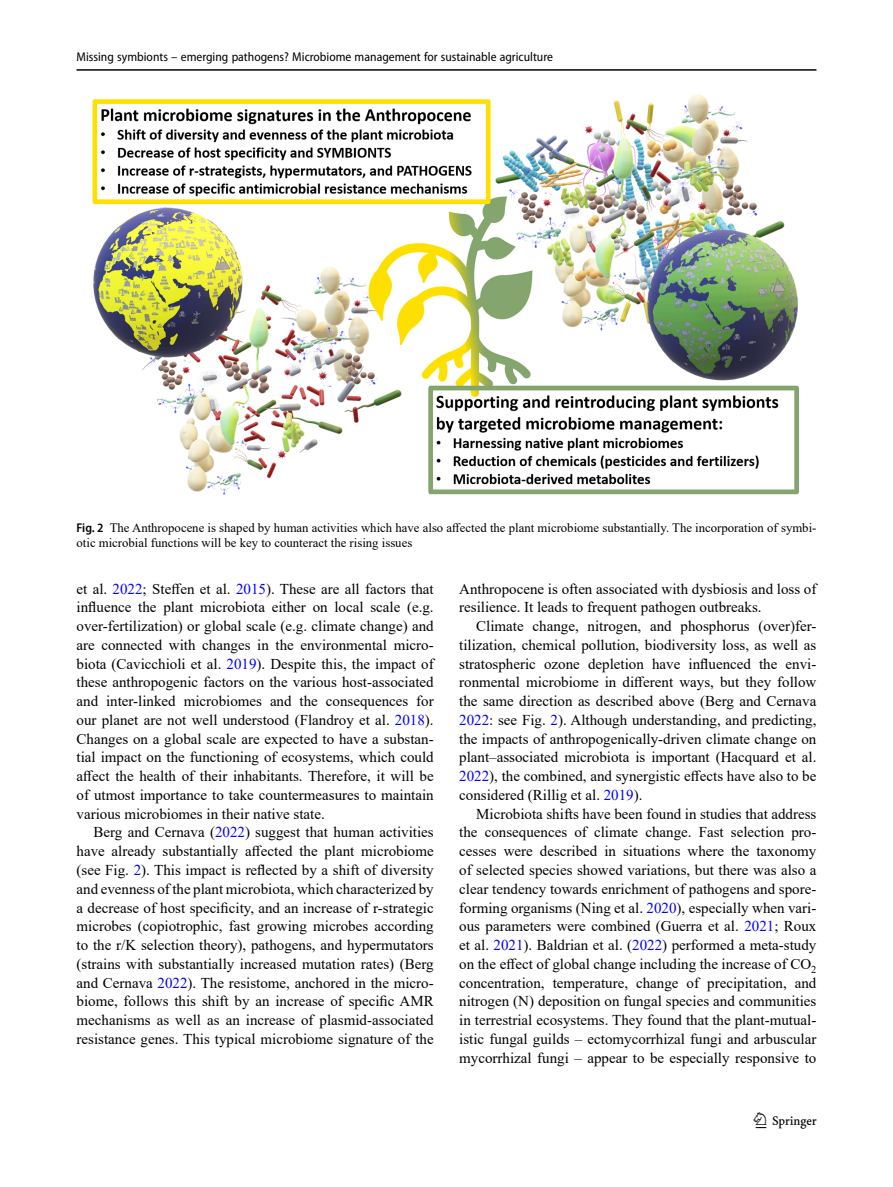
<style>
.page{position:relative;width:893px;height:1187px;background:#fff}
.page>*{position:absolute;margin:0;border:0;box-sizing:border-box;transform-origin:0 0}
.t1{font:22.5px "Springnew";color:#000}
.Body_Text_Indent{font:15px/18.8px "Times New Roman";color:#000;text-align:justify}
.Body_Text{font:15px/18.8px "Times New Roman";color:#000;text-align:justify}
.Figure_Caption{font:12.75px/15px "Times New Roman";color:#000}
.t2{font:semi-condensed 12.75px "Myriad Pro";color:#000}
.s1{font-family:"Myriad Pro";font-weight:600;font-stretch:semi-condensed}
.s2{color:#00f}
</style>
<div class="page">
<hr style="left:77px;top:69px;width:739px;height:2px;background:#000">
<img style="left:92px;top:94px;width:707px;height:401px">
<p class="t2" style="left:77px;top:49px;width:478px">Missing symbionts – emerging pathogens? Microbiome management for sustainable agriculture</p>
<p class="Figure_Caption" style="left:77px;top:519px;width:741px"><span class="s1">Fig. 2</span> The Anthropocene is shaped by human activities which have also affected the plant microbiome substantially. The incorporation of symbi&shy;otic microbial functions will be key to counteract the rising issues</p>
<p class="Body_Text" style="left:77px;top:578px;width:359px">et al. <span class="s2">2022</span>; Steffen et al. <span class="s2">2015</span>). These are all factors that influence the plant microbiota either on local scale (e.g. over-fertilization) or global scale (e.g. climate change) and are connected with changes in the environmental micro&shy;biota (Cavicchioli et al. <span class="s2">2019</span>). Despite this, the impact of these anthropogenic factors on the various host-associated and inter-linked microbiomes and the consequences for our planet are not well understood (Flandroy et al. <span class="s2">2018</span>).<br>Changes on a global scale are expected to have a substan&shy;tial impact on the functioning of ecosystems, which could affect the health of their inhabitants. Therefore, it will be of utmost importance to take countermeasures to maintain various microbiomes in their native state.</p>
<p class="Body_Text_Indent" style="left:77px;top:822px;width:359px;text-indent:17px">Berg and Cernava (<span class="s2">2022</span>) suggest that human activities have already substantially affected the plant microbiome (see Fig. <span class="s2">2</span>). This impact is reflected by a shift of diversity and evenness of the plant microbiota, which characterized by a decrease of host specificity, and an increase of r-strategic microbes (copiotrophic, fast growing microbes according to the r/K selection theory), pathogens, and hypermutators (strains with substantially increased mutation rates) (Berg and Cernava <span class="s2">2022</span>). The resistome, anchored in the micro&shy;biome, follows this shift by an increase of specific AMR mechanisms as well as an increase of plasmid-associated resistance genes. This typical microbiome signature of the</p>
<p class="Body_Text_Indent" style="left:459px;top:578px;width:359px">Anthropocene is often associated with dysbiosis and loss of resilience. It leads to frequent pathogen outbreaks.</p>
<p class="Body_Text_Indent" style="left:459px;top:616px;width:359px;text-indent:17px">Climate change, nitrogen, and phosphorus (over)fer&shy;tilization, chemical pollution, biodiversity loss, as well as stratospheric ozone depletion have influenced the envi&shy;ronmental microbiome in different ways, but they follow the same direction as described above (Berg and Cernava <span class="s2">2022</span>: see Fig. <span class="s2">2</span>). Although understanding, and predicting, the impacts of anthropogenically-driven climate change on plant–associated microbiota is important (Hacquard et al.<br><span class="s2">2022</span>), the combined, and synergistic effects have also to be considered (Rillig et al. <span class="s2">2019</span>).</p>
<p class="Body_Text_Indent" style="left:459px;top:803px;width:359px;text-indent:17px">Microbiota shifts have been found in studies that address the consequences of climate change. Fast selection pro&shy;cesses were described in situations where the taxonomy of selected species showed variations, but there was also a clear tendency towards enrichment of pathogens and spore&shy;forming organisms (Ning et al. <span class="s2">2020</span>), especially when vari&shy;ous parameters were combined (Guerra et al. <span class="s2">2021</span>; Roux et al. <span class="s2">2021</span>). Baldrian et al. (<span class="s2">2022</span>) performed a meta-study on the effect of global change including the increase of CO<sub>2 </sub>concentration, temperature, change of precipitation, and nitrogen (N) deposition on fungal species and communities in terrestrial ecosystems. They found that the plant-mutual&shy;istic fungal guilds – ectomycorrhizal fungi and arbuscular mycorrhizal fungi – appear to be especially responsive to</p>
<h1 class="t1" style="left:756px;top:1107px;width:63px">1 3</h1>
</div>
